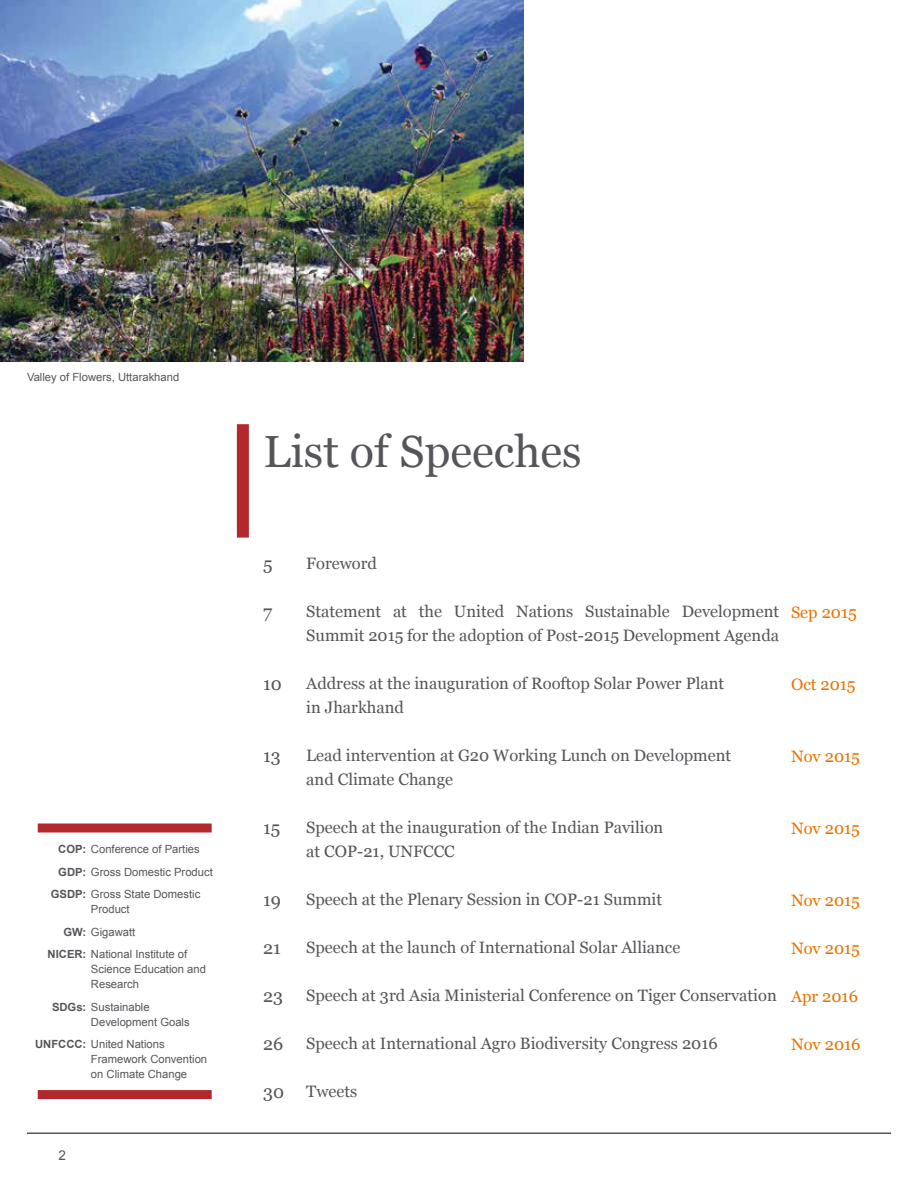
<style>
.page{position:relative;width:918px;height:1188px;background:#fff}
.page>*{position:absolute;margin:0;border:0;box-sizing:border-box;transform-origin:0 0}
.t1{font:45px "Georgia";color:#55565a}
.t2{font:18px "Georgia";color:#55565a}
.t3{font:16.5px/24px "Georgia";color:#55565a}
.t4{font:16.5px "Georgia";color:#ea7200}
.t5{font:13.5px "Arial";color:#55565a}
.t6{font:11.25px/15px "Arial";color:#55565a}
.s1{font-weight:700}
</style>
<div class="page">
<hr style="left:27px;top:1132px;width:864px;height:2px;background:#55565a">
<img style="left:0;top:0;width:524px;height:362px">
<div style="left:237px;top:424px;width:12px;height:114px;background:#b3282d"></div>
<div style="left:38px;top:1090px;width:174px;height:9px;background:#b3282d"></div>
<div style="left:38px;top:824px;width:174px;height:8px;background:#b3282d"></div>
<p class="t6" style="left:27px;top:369px;width:154px">Valley of Flowers, Uttarakhand</p>
<p class="t6" style="left:58px;top:842px;width:143px"><span class="s1">COP:</span> Conference of Parties</p>
<p class="t6" style="left:58px;top:864px;width:156px"><span class="s1">GDP:</span> Gross Domestic Product</p>
<p class="t6" style="left:51px;top:887px;width:151px"><span class="s1">GSDP:</span> Gross State Domestic</p>
<p class="t6" style="left:91px;top:902px;width:40px">Product</p>
<p class="t6" style="left:63px;top:924px;width:73px"><span class="s1">GW:</span> Gigawatt</p>
<p class="t6" style="left:48px;top:947px;width:141px"><span class="s1">NICER:</span> National Institute of</p>
<p class="t6" style="left:91px;top:962px;width:117px">Science Education and<br>Research</p>
<p class="t6" style="left:91px;top:999px;width:100px;text-indent:-39px"><span class="s1">SDGs:</span> Sustainable<br>Development Goals</p>
<p class="t6" style="left:91px;top:1037px;width:118px;text-indent:-56px"><span class="s1">UNFCCC:</span> United Nations<br>Framework Convention on Climate Change</p>
<p class="t5" style="left:58px;top:1147px;width:9px">2</p>
<h1 class="t1" style="left:264px;top:419px;width:320px">List of Speeches</h1>
<p class="t2" style="left:263px;top:551px;width:11px">5</p>
<p class="t2" style="left:263px;top:599px;width:11px">7</p>
<p class="t2" style="left:263px;top:671px;width:20px">10</p>
<p class="t2" style="left:263px;top:743px;width:19px">13</p>
<p class="t2" style="left:263px;top:815px;width:19px">15</p>
<p class="t2" style="left:263px;top:887px;width:19px">19</p>
<p class="t2" style="left:263px;top:935px;width:19px">21</p>
<p class="t2" style="left:263px;top:983px;width:21px">23</p>
<p class="t2" style="left:263px;top:1031px;width:22px">26</p>
<p class="t2" style="left:263px;top:1079px;width:22px">30</p>
<p class="t3" style="left:306px;top:551px;width:72px">Foreword</p>
<p class="t3" style="left:306px;top:599px;width:474px">Statement at the United Nations Sustainable Development<br>Summit 2015 for the adoption of Post-2015 Development Agenda</p>
<p class="t3" style="left:306px;top:671px;width:419px">Address at the inauguration of Rooftop Solar Power Plant in Jharkhand</p>
<p class="t3" style="left:306px;top:743px;width:427px">Lead intervention at G20 Working Lunch on Development and Climate Change</p>
<p class="t3" style="left:306px;top:815px;width:359px">Speech at the inauguration of the Indian Pavilion at COP-21, UNFCCC</p>
<p class="t3" style="left:306px;top:887px;width:357px">Speech at the Plenary Session in COP-21 Summit</p>
<p class="t3" style="left:306px;top:935px;width:376px">Speech at the launch of International Solar Alliance</p>
<p class="t3" style="left:306px;top:983px;width:472px">Speech at 3rd Asia Ministerial Conference on Tiger Conservation</p>
<p class="t3" style="left:306px;top:1031px;width:413px">Speech at International Agro Biodiversity Congress 2016</p>
<p class="t3" style="left:306px;top:1079px;width:53px">Tweets</p>
<p class="t4" style="left:791px;top:600px;width:67px">Sep 2015</p>
<p class="t4" style="left:791px;top:672px;width:66px">Oct 2015</p>
<p class="t4" style="left:791px;top:744px;width:70px">Nov 2015</p>
<p class="t4" style="left:791px;top:816px;width:70px">Nov 2015</p>
<p class="t4" style="left:791px;top:888px;width:70px">Nov 2015</p>
<p class="t4" style="left:791px;top:936px;width:70px">Nov 2015</p>
<p class="t4" style="left:791px;top:984px;width:69px">Apr 2016</p>
<p class="t4" style="left:791px;top:1032px;width:71px">Nov 2016</p>
</div>
